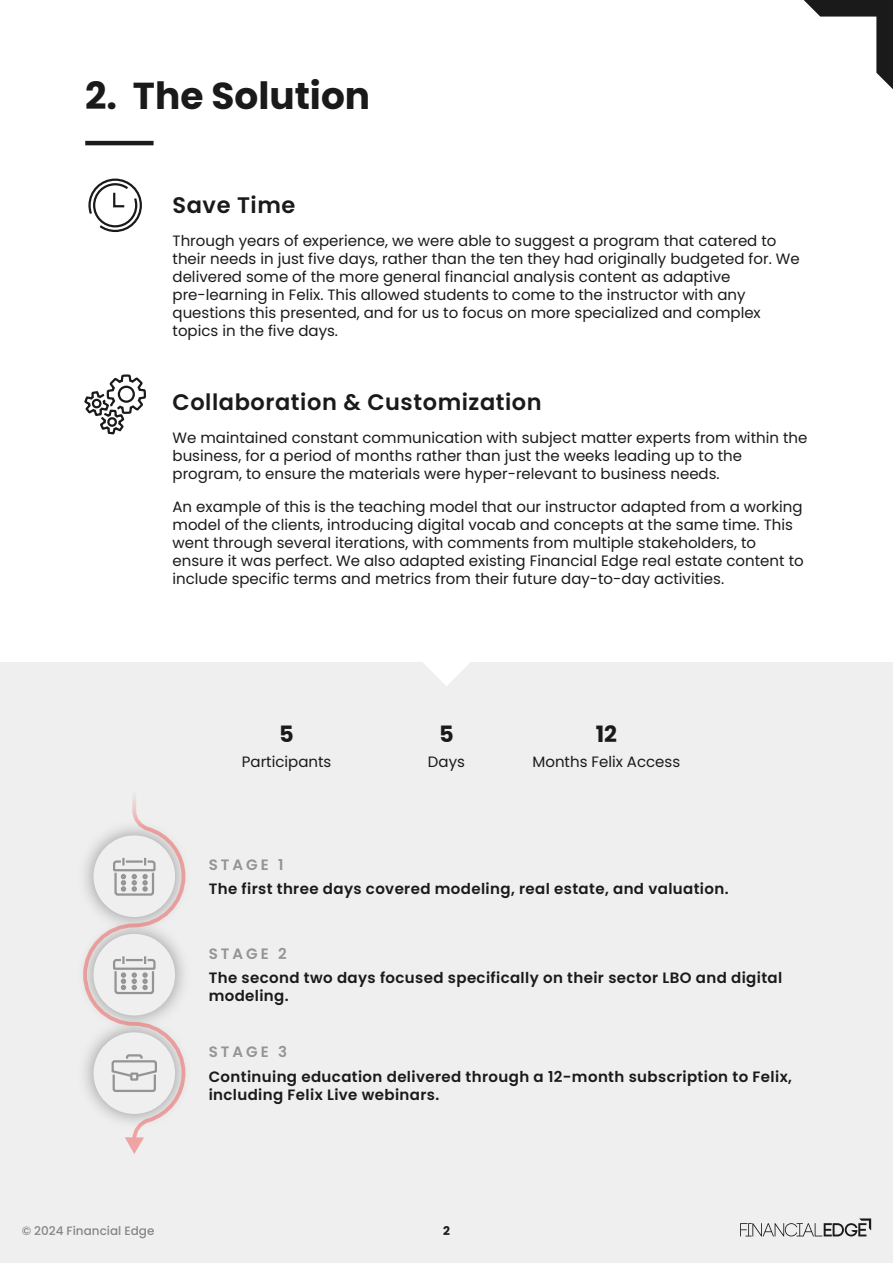
<style>
.page{position:relative;width:893px;height:1263px;background:#fff}
.page>*{position:absolute;margin:0;border:0;box-sizing:border-box;transform-origin:0 0}
.t1{font:700 37.5px "Poppins";color:#1a1a1a}
.t2{font:600 22.5px "Poppins";letter-spacing:.025em;color:#1a1a1a}
.t3{font:700 22.5px "Poppins";color:#1a1a1a}
.t4{font:15px/18px "Poppins";color:#1a1a1a}
.t5{font:600 15px/18px "Poppins";letter-spacing:.025em;color:#1a1a1a}
.t6{font:600 15px "Poppins";letter-spacing:.2em;color:#949494}
.t7{font:500 12px "Poppins";color:#1a1a1a}
.t8{font:700 12px "Poppins";color:#1a1a1a}
</style>
<div class="page">
<div style="left:0;top:663px;width:893px;height:600px;background:#efefef"></div>
<svg style="left:740px;top:1218px;width:132px;height:19px"></svg>
<svg style="left:804px;top:0;width:89px;height:89px"></svg>
<svg style="left:84px;top:180px;width:62px;height:255px"></svg>
<hr style="left:85px;top:141px;width:69px;height:4px;background:#1a1a1a">
<svg style="left:83px;top:796px;width:102px;height:358px"></svg>
<svg style="left:424px;top:663px;width:45px;height:23px"></svg>
<h1 class="t1" style="left:85px;top:74px;width:287px">2. The Solution</h1>
<h2 class="t2" style="left:173px;top:192px;width:124px">Save Time</h2>
<p class="t4" style="left:173px;top:231px;width:629px">Through years of experience, we were able to suggest a program that catered to their needs in just five days, rather than the ten they had originally budgeted for. We delivered some of the more general financial analysis content as adaptive pre-learning in Felix. This allowed students to come to the instructor with any questions this presented, and for us to focus on more specialized and complex topics in the five days.</p>
<h2 class="t2" style="left:173px;top:389px;width:371px">Collaboration &amp; Customization</h2>
<p class="t4" style="left:173px;top:429px;width:636px">We maintained constant communication with subject matter experts from within the business, for a period of months rather than just the weeks leading up to the program, to ensure the materials were hyper-relevant to business needs.</p>
<p class="t4" style="left:173px;top:498px;width:633px">An example of this is the teaching model that our instructor adapted from a working model of the clients, introducing digital vocab and concepts at the same time. This went through several iterations, with comments from multiple stakeholders, to ensure it was perfect. We also adapted existing Financial Edge real estate content to include specific terms and metrics from their future day-to-day activities.</p>
<h2 class="t3" style="left:279px;top:721px;width:16px">5</h2>
<p class="t4" style="left:242px;top:753px;width:91px">Participants</p>
<h2 class="t3" style="left:439px;top:721px;width:16px">5</h2>
<p class="t4" style="left:428px;top:753px;width:39px">Days</p>
<h2 class="t3" style="left:596px;top:721px;width:23px">12</h2>
<p class="t4" style="left:532px;top:753px;width:149px">Months Felix Access</p>
<p class="t6" style="left:209px;top:855px;width:77px">STAGE 1</p>
<p class="t5" style="left:209px;top:880px;width:521px">The first three days covered modeling, real estate, and valuation.</p>
<p class="t6" style="left:209px;top:945px;width:80px">STAGE 2</p>
<p class="t5" style="left:209px;top:969px;width:575px">The second two days focused specifically on their sector LBO and digital modeling.</p>
<p class="t6" style="left:209px;top:1043px;width:80px">STAGE 3</p>
<p class="t5" style="left:209px;top:1068px;width:585px">Continuing education delivered through a 12-month subscription to Felix, including Felix Live webinars.</p>
<p class="t7" style="left:22px;top:1224px;width:134px">© 2024 Financial Edge</p>
<p class="t8" style="left:443px;top:1224px;width:8px">2</p>
</div>
